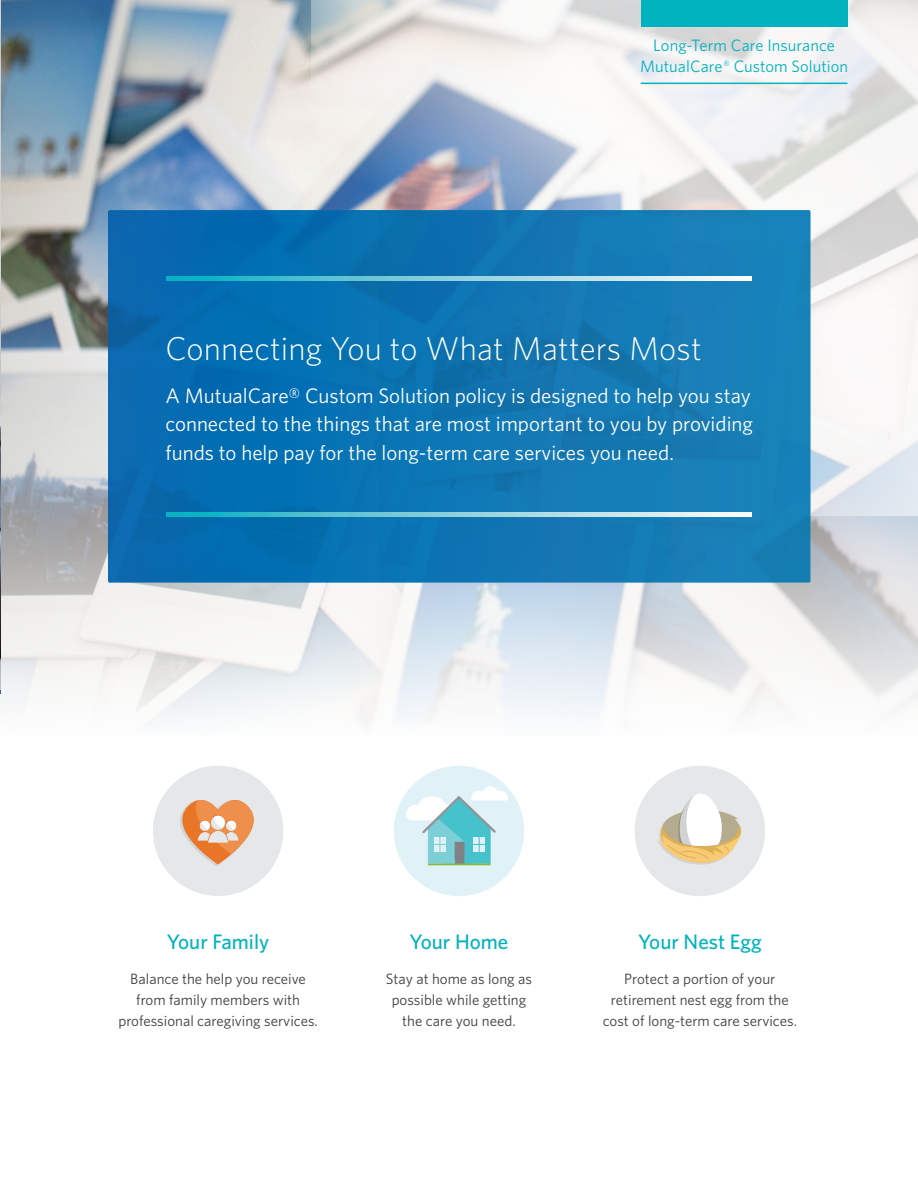
<style>
.page{position:relative;width:918px;height:1188px;background:#fff}
.page>*{position:absolute;margin:0;border:0;box-sizing:border-box;transform-origin:0 0}
.t1{font:300 33px "Whitney";letter-spacing:.005em;color:#fff}
.t2{font:21px/28.5px "Whitney";color:#fff;text-align:justify}
.t3{font:500 21px "Whitney";color:#00b2be}
.t4{font:16.5px/21px "Whitney";letter-spacing:.005em;color:#00b2be;text-align:center}
.t5{font:15px/21px "Whitney";color:#3e3e3f;text-align:center}
</style>
<div class="page">
<img style="left:0;top:0;width:918px;height:719px">
<svg style="left:311px;top:0;width:607px;height:516px"></svg>
<img style="left:0;top:0;width:1px;height:690px">
<div style="left:108px;top:210px;width:703px;height:373px;background:linear-gradient(to right,#0268af,#1d83b8);border-radius:2px"></div>
<svg style="left:167px;top:277px;width:585px;height:3px;background:#88d3de"></svg>
<svg style="left:167px;top:512px;width:585px;height:4px;background:#88d3de"></svg>
<hr style="left:641px;top:83px;width:207px;height:1px;background:#00b2be">
<div style="left:641px;top:0;width:206px;height:27px;background:#00b2be"></div>
<svg style="left:394px;top:766px;width:130px;height:130px"></svg>
<div style="left:465px;top:859px;width:8px;height:5px;background:#45c2cc"></div>
<hr style="left:428px;top:864px;width:62px;height:1px;background:#82bd40">
<svg style="left:635px;top:766px;width:130px;height:130px"></svg>
<svg style="left:153px;top:766px;width:130px;height:130px"></svg>
<p class="t4" style="left:640px;top:34px;width:210px">Long-Term Care Insurance<br>MutualCare<sup>®</sup> Custom Solution</p>
<h1 class="t1" style="left:165px;top:326px;width:538px">Connecting You to What Matters Most</h1>
<h2 class="t2" style="left:165px;top:381px;width:589px">A MutualCare® Custom Solution policy is designed to help you stay connected to the things that are most important to you by providing funds to help pay for the long-term care services you need.</h2>
<h2 class="t3" style="left:167px;top:928px;width:104px">Your Family</h2>
<p class="t5" style="left:118px;top:968px;width:201px">Balance the help you receive from family members with professional caregiving services.</p>
<h2 class="t3" style="left:410px;top:928px;width:100px">Your Home</h2>
<p class="t5" style="left:386px;top:968px;width:148px">Stay at home as long as possible while getting the care you need.</p>
<h2 class="t3" style="left:638px;top:928px;width:125px">Your Nest Egg</h2>
<p class="t5" style="left:603px;top:968px;width:196px">Protect a portion of your retirement nest egg from the cost of long-term care services.</p>
</div>
